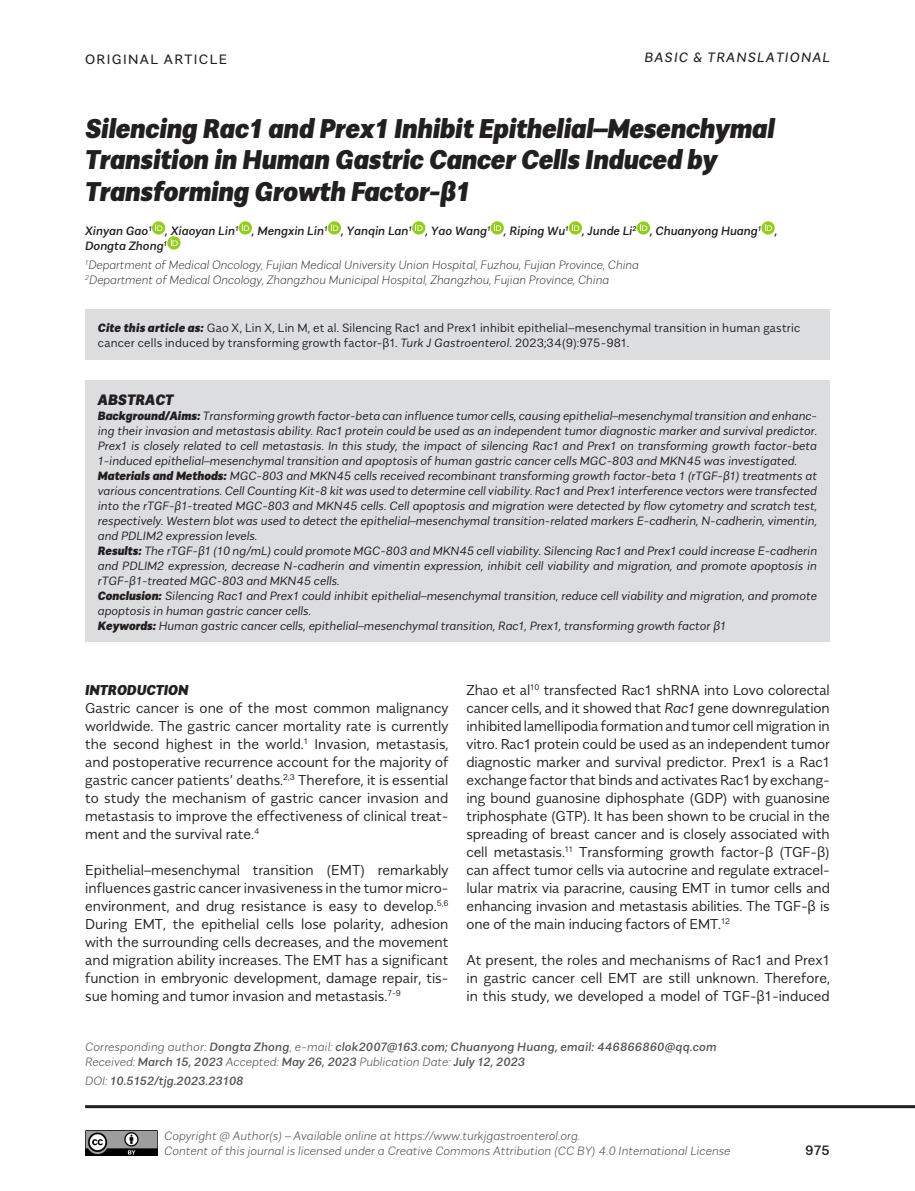
<style>
.page{position:relative;width:915px;height:1191px;background:#fff}
.page>*{position:absolute;margin:0;border:0;box-sizing:border-box;transform-origin:0 0}
.CT{font:italic 900 27px/31.5px "Alergia Normal";letter-spacing:-.01em;color:#231f20}
.ABS_H{font:italic 900 15px "Alergia Normal";color:#231f20}
.TXI{font:300 14.25px/18px "Alergia Normal";color:#231f20;text-align:justify}
.TXT{font:300 14.25px/18px "Alergia Normal";color:#231f20;text-align:justify}
.H1_OPT{font:italic 900 14.25px "Alergia Normal";color:#231f20}
.AT_TYPE{font:italic 13.5px "Alergia Normal";letter-spacing:.09em;color:#231f20}
.AT{font:13.5px "Alergia Normal";letter-spacing:.1em;color:#231f20}
.t1{font:500 13.5px "Alergia Normal";color:#231f20}
.ABS_TXT{font:italic 300 12px/15px "Alergia Normal";color:#231f20;text-align:justify}
.History_F{font:italic 200 12px/15px "Alergia Normal";color:#57585a}
.FN{font:300 12px/15px "Alergia Normal";letter-spacing:.015em;color:#231f20}
.Address{font:italic 300 expanded 12px "Alergia Normal";color:#231f20}
.Keywords{font:italic 300 12px "Alergia Normal";color:#231f20}
.AU{font:italic 500 12px/15px "Alergia Normal";color:#231f20}
.Corres{font:italic 500 12px "Alergia Normal";letter-spacing:.015em;color:#57585a}
.DOI{font:italic 500 12px "Alergia Normal";color:#57585a}
.s1{font-weight:900;font-style:italic}
.s2{font-style:italic}
.s3{font-weight:900}
.s4{font-weight:200}
.s5{font-weight:500}
</style>
<div class="page">
<hr style="left:85px;top:1105px;width:829px;height:3px;background:#231f20">
<img style="left:85px;top:1130px;width:72px;height:25px">
<svg style="left:152px;top:221px;width:13px;height:13px"></svg>
<svg style="left:155px;top:224px;width:7px;height:7px"></svg>
<svg style="left:238px;top:221px;width:14px;height:13px"></svg>
<svg style="left:242px;top:224px;width:7px;height:7px"></svg>
<svg style="left:327px;top:221px;width:14px;height:13px"></svg>
<svg style="left:331px;top:224px;width:7px;height:7px"></svg>
<svg style="left:412px;top:221px;width:13px;height:13px"></svg>
<svg style="left:415px;top:224px;width:7px;height:7px"></svg>
<svg style="left:490px;top:221px;width:13px;height:13px"></svg>
<svg style="left:494px;top:224px;width:7px;height:7px"></svg>
<svg style="left:568px;top:221px;width:14px;height:13px"></svg>
<svg style="left:572px;top:224px;width:7px;height:7px"></svg>
<svg style="left:636px;top:221px;width:13px;height:13px"></svg>
<svg style="left:639px;top:224px;width:8px;height:7px"></svg>
<svg style="left:761px;top:221px;width:13px;height:13px"></svg>
<svg style="left:764px;top:224px;width:7px;height:7px"></svg>
<svg style="left:167px;top:236px;width:13px;height:14px"></svg>
<svg style="left:170px;top:239px;width:8px;height:7px"></svg>
<div style="left:85px;top:310px;width:744px;height:50px;background:#dcdddf"></div>
<div style="left:85px;top:380px;width:744px;height:37px;background:#dcdddf"></div>
<div style="left:85px;top:397px;width:744px;height:79px;background:#dcdddf"></div>
<div style="left:85px;top:457px;width:744px;height:94px;background:#dcdddf"></div>
<div style="left:85px;top:532px;width:744px;height:64px;background:#dcdddf"></div>
<div style="left:85px;top:577px;width:744px;height:49px;background:#dcdddf"></div>
<div style="left:85px;top:607px;width:744px;height:34px;background:#dcdddf"></div>
<p class="AT" style="left:85px;top:48px;width:143px">ORIGINAL ARTICLE</p>
<p class="AT_TYPE" style="left:644px;top:47px;width:187px">BASIC &amp; TRANSLATIONAL</p>
<p class="CT" style="left:85px;top:110px;width:691px">Silencing Rac1 and Prex1 Inhibit Epithelial–Mesenchymal<br>Transition in Human Gastric Cancer Cells Induced by<br>Transforming Growth Factor-β1</p>
<p class="AU" style="left:85px;top:222px;width:693px">Xinyan Gao<sup>1</sup> , Xiaoyan Lin<sup>1</sup> , Mengxin Lin<sup>1</sup> , Yanqin Lan<sup>1</sup> , Yao Wang<sup>1</sup> , Riping Wu<sup>1</sup> , Junde Li<sup>2</sup> , Chuanyong Huang<sup>1</sup> ,<br>Dongta Zhong<sup>1</sup></p>
<p class="Address" style="left:85px;top:256px;width:555px"><sup>1</sup>Department of Medical Oncology, Fujian Medical University Union Hospital, Fuzhou, Fujian Province, China</p>
<p class="Address" style="left:85px;top:271px;width:525px"><sup>2</sup>Department of Medical Oncology, Zhangzhou Municipal Hospital, Zhangzhou, Fujian Province, China</p>
<p class="FN" style="left:98px;top:319px;width:703px"><span class="s1">Cite this article as:</span> Gao X, Lin X, Lin M, et al. Silencing Rac1 and Prex1 inhibit epithelial–mesenchymal transition in human gastric cancer cells induced by transforming growth factor-β1. <span class="s2">Turk J Gastroenterol.</span> 2023;34(9):975-981.</p>
<p class="ABS_H" style="left:98px;top:387px;width:77px">ABSTRACT</p>
<p class="ABS_TXT" style="left:98px;top:407px;width:720px"><span class="s3">Background/Aims:</span> Transforming growth factor-beta can influence tumor cells, causing epithelial–mesenchymal transition and enhanc&shy;ing their invasion and metastasis ability. Rac1 protein could be used as an independent tumor diagnostic marker and survival predictor.<br>Prex1 is closely related to cell metastasis. In this study, the impact of silencing Rac1 and Prex1 on transforming growth factor-beta 1-induced epithelial–mesenchymal transition and apoptosis of human gastric cancer cells MGC-803 and MKN45 was investigated.</p>
<p class="ABS_TXT" style="left:98px;top:467px;width:720px"><span class="s3">Materials and Methods:</span> MGC-803 and MKN45 cells received recombinant transforming growth factor-beta 1 (rTGF-β1) treatments at various concentrations. Cell Counting Kit-8 kit was used to determine cell viability. Rac1 and Prex1 interference vectors were transfected into the rTGF-β1-treated MGC-803 and MKN45 cells. Cell apoptosis and migration were detected by flow cytometry and scratch test, respectively. Western blot was used to detect the epithelial–mesenchymal transition-related markers E-cadherin, N-cadherin, vimentin, and PDLIM2 expression levels.</p>
<p class="ABS_TXT" style="left:98px;top:542px;width:720px"><span class="s3">Results:</span> The rTGF-β1 (10 ng/mL) could promote MGC-803 and MKN45 cell viability. Silencing Rac1 and Prex1 could increase E-cadherin and PDLIM2 expression, decrease N-cadherin and vimentin expression, inhibit cell viability and migration, and promote apoptosis in rTGF-β1-treated MGC-803 and MKN45 cells.</p>
<p class="ABS_TXT" style="left:98px;top:587px;width:720px"><span class="s3">Conclusion:</span> Silencing Rac1 and Prex1 could inhibit epithelial–mesenchymal transition, reduce cell viability and migration, and promote apoptosis in human gastric cancer cells.</p>
<p class="Keywords" style="left:98px;top:616px;width:629px"><span class="s3">Keywords:</span> Human gastric cancer cells, epithelial–mesenchymal transition, Rac1, Prex1, transforming growth factor β1</p>
<p class="H1_OPT" style="left:85px;top:678px;width:105px">INTRODUCTION</p>
<p class="TXT" style="left:85px;top:697px;width:365px">Gastric cancer is one of the most common malignancy worldwide. The gastric cancer mortality rate is currently the second highest in the world.<sup>1</sup> Invasion, metastasis, and postoperative recurrence account for the majority of gastric cancer patients’ deaths.<sup>2,3</sup> Therefore, it is essential to study the mechanism of gastric cancer invasion and metastasis to improve the effectiveness of clinical treat&shy;ment and the survival rate.<sup>4</sup></p>
<p class="TXI" style="left:85px;top:859px;width:365px">Epithelial–mesenchymal transition (EMT) remarkably influences gastric cancer invasiveness in the tumor micro&shy;environment, and drug resistance is easy to develop.<sup>5,6<br></sup>During EMT, the epithelial cells lose polarity, adhesion with the surrounding cells decreases, and the movement and migration ability increases. The EMT has a significant function in embryonic development, damage repair, tis&shy;sue homing and tumor invasion and metastasis.<sup>7-9</sup></p>
<p class="TXI" style="left:466px;top:679px;width:365px">Zhao et al<sup>10</sup> transfected Rac1 shRNA into Lovo colorectal cancer cells, and it showed that <span class="s2">Rac1</span> gene downregulation inhibited lamellipodia formation and tumor cell migration in vitro. Rac1 protein could be used as an independent tumor diagnostic marker and survival predictor. Prex1 is a Rac1 exchange factor that binds and activates Rac1 by exchang&shy;ing bound guanosine diphosphate (GDP) with guanosine triphosphate (GTP). It has been shown to be crucial in the spreading of breast cancer and is closely associated with cell metastasis.<sup>11</sup> Transforming growth factor-β (TGF-β) can affect tumor cells via autocrine and regulate extracel&shy;lular matrix via paracrine, causing EMT in tumor cells and enhancing invasion and metastasis abilities. The TGF-β is one of the main inducing factors of EMT.<sup>12</sup></p>
<p class="TXI" style="left:466px;top:949px;width:365px">At present, the roles and mechanisms of Rac1 and Prex1 in gastric cancer cell EMT are still unknown. Therefore, in this study, we developed a model of TGF-β1-induced</p>
<p class="Corres" style="left:85px;top:1037px;width:632px"><span class="s4">Corresponding author:</span> Dongta Zhong<span class="s4">, e-mail:</span> clok2007@163.com; Chuanyong Huang, email: 446866860@qq.com</p>
<p class="History_F" style="left:85px;top:1053px;width:441px">Received: <span class="s5">March 15, 2023</span> Accepted: <span class="s5">May 26, 2023</span> Publication Date: <span class="s5">July 12, 2023</span></p>
<p class="DOI" style="left:85px;top:1071px;width:160px"><span class="s4">DOI:</span> 10.5152/tjg.2023.23108</p>
<p class="History_F" style="left:164px;top:1127px;width:567px">Copyright @ Author(s) – Available online at https://www.turkjgastroenterol.org.<br>Content of this journal is licensed under a Creative Commons Attribution (CC BY) 4.0 International License</p>
<p class="t1" style="left:805px;top:1139px;width:26px">975</p>
</div>
